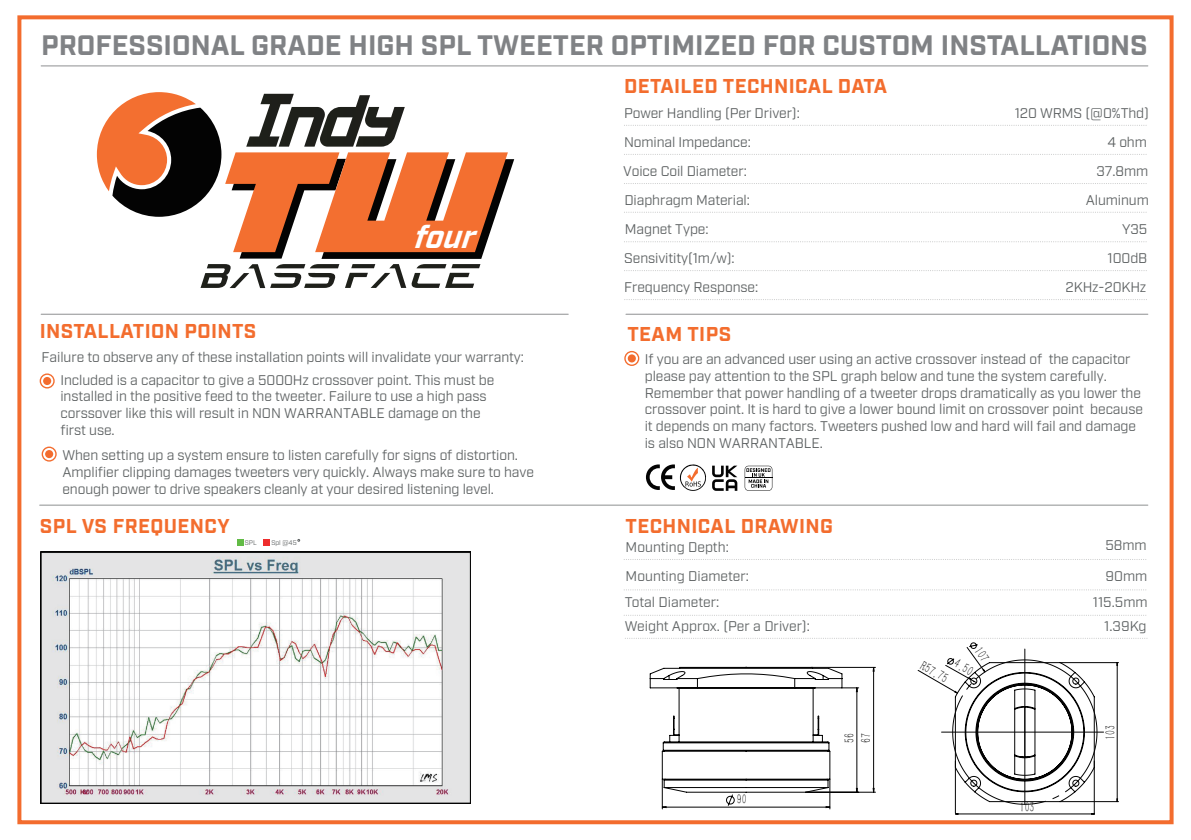
<style>
.page{position:relative;width:1191px;height:840px;background:#fff}
.page>*{position:absolute;margin:0;border:0;box-sizing:border-box;transform-origin:0 0}
.t1{font:italic 700 31.8px "Industry";color:#fff}
.t2{font:700 28px "Industry";color:#808285}
.t3{font:700 20px "Industry";letter-spacing:.02em;color:#f36d2e}
.t4{font:14px/16.8px "Industry";letter-spacing:-.005em;color:#5d6162}
.t5{font:14px/16.8px "HYSW Long Fang Song";color:#030303}
.t6{font:6.6px "Industry";color:#5d6162}
</style>
<div class="page">
<div style="left:17px;top:15px;width:1156px;height:808px;border:4px solid #f36c2e"></div>
<hr style="left:41px;top:65px;width:1106px;height:1px;background:#8e9091">
<svg style="left:624px;top:125px;width:523px;height:1px"></svg>
<svg style="left:624px;top:154px;width:523px;height:1px"></svg>
<svg style="left:624px;top:270px;width:523px;height:1px"></svg>
<svg style="left:624px;top:183px;width:523px;height:1px"></svg>
<svg style="left:624px;top:212px;width:523px;height:1px"></svg>
<svg style="left:624px;top:241px;width:523px;height:1px"></svg>
<svg style="left:624px;top:299px;width:523px;height:1px"></svg>
<hr style="left:41px;top:313px;width:527px;height:1px;background:#8e9091">
<hr style="left:626px;top:313px;width:521px;height:1px;background:#8e9091">
<svg style="left:646px;top:464px;width:60px;height:26px"></svg>
<svg style="left:712px;top:465px;width:25px;height:25px"></svg>
<svg style="left:744px;top:465px;width:28px;height:25px"></svg>
<svg style="left:40px;top:373px;width:15px;height:15px"></svg>
<svg style="left:42px;top:446px;width:15px;height:15px"></svg>
<svg style="left:624px;top:351px;width:15px;height:15px"></svg>
<hr style="left:40px;top:504px;width:1107px;height:1px;background:#8e9091">
<svg style="left:624px;top:589px;width:522px;height:1px"></svg>
<svg style="left:97px;top:92px;width:417px;height:196px"></svg>
<img style="left:41px;top:551px;width:430px;height:251px">
<svg style="left:237px;top:539px;width:6px;height:6px"></svg>
<div style="left:263px;top:539px;width:7px;height:6px;background:#ee2d2d"></div>
<svg style="left:625px;top:638px;width:522px;height:176px"></svg>
<h2 class="t2" style="left:41px;top:29px;width:1108px">PROFESSIONAL GRADE HIGH SPL TWEETER OPTIMIZED FOR CUSTOM INSTALLATIONS</h2>
<h3 class="t3" style="left:624px;top:74px;width:264px">DETAILED TECHNICAL DATA</h3>
<p class="t4" style="left:624px;top:105px;width:177px">Power Handling (Per Driver):</p>
<p class="t4" style="left:1014px;top:105px;width:136px">120 WRMS (@0%Thd)</p>
<p class="t4" style="left:624px;top:134px;width:128px">Nominal Impedance:</p>
<p class="t4" style="left:1107px;top:134px;width:41px">4 ohm</p>
<h3 class="t3" style="left:40px;top:319px;width:218px">INSTALLATION POINTS</h3>
<h1 class="t1" style="left:412px;top:217px;width:76px">four</h1>
<p class="t4" style="left:60px;top:346px;width:465px;line-height:22.6px;text-indent:-19px">Failure to observe any of these installation points will invalidate your warranty:<br>Included is a capacitor to give a 5000Hz crossover point. This must be</p>
<p class="t4" style="left:60px;top:388px;width:428px">installed in the positive feed to the tweeter. Failure to use a high pass corssover like this will result in NON WARRANTABLE damage on the first use.</p>
<p class="t4" style="left:62px;top:447px;width:473px">When setting up a system ensure to listen carefully for signs of distortion.<br>Amplifier clipping damages tweeters very quickly. Always make sure to have enough power to drive speakers cleanly at your desired listening level.</p>
<p class="t4" style="left:623px;top:163px;width:125px">Voice Coil Diameter:</p>
<p class="t4" style="left:1096px;top:163px;width:53px">37.8mm</p>
<p class="t4" style="left:624px;top:192px;width:127px">Diaphragm Material:</p>
<p class="t4" style="left:1085px;top:192px;width:65px">Aluminum</p>
<p class="t4" style="left:625px;top:221px;width:85px">Magnet Type:</p>
<p class="t4" style="left:1122px;top:221px;width:27px">Y35</p>
<p class="t4" style="left:624px;top:250px;width:112px">Sensivitity(1m/w):</p>
<p class="t4" style="left:1107px;top:250px;width:41px">100dB</p>
<p class="t4" style="left:624px;top:279px;width:135px">Frequency Response:</p>
<p class="t4" style="left:1065px;top:279px;width:82px">2KHz-20KHz</p>
<h3 class="t3" style="left:627px;top:321px;width:105px">TEAM TIPS</h3>
<p class="t4" style="left:645px;top:351px;width:500px">If you are an advanced user using an active crossover instead of the capacitor please pay attention to the SPL graph below and tune the system carefully.<br>Remember that power handling of a tweeter drops dramatically as you lower the crossover point. It is hard to give a lower bound limit on crossover point because it depends on many factors. Tweeters pushed low and hard will fail and damage is also NON WARRANTABLE.</p>
<h3 class="t3" style="left:40px;top:513px;width:191px">SPL VS FREQUENCY</h3>
<h3 class="t3" style="left:625px;top:513px;width:209px">TECHNICAL DRAWING</h3>
<p class="t4" style="left:625px;top:538px;width:105px">Mounting Depth:</p>
<p class="t4" style="left:1105px;top:536px;width:43px">58mm</p>
<p class="t4" style="left:625px;top:567px;width:125px">Mounting Diameter:</p>
<p class="t4" style="left:1105px;top:567px;width:43px">90mm</p>
<p class="t4" style="left:625px;top:593px;width:96px">Total Diameter:</p>
<p class="t4" style="left:1092px;top:593px;width:56px">115.5mm</p>
<p class="t4" style="left:625px;top:617px;width:186px">Weight Approx. (Per a Driver):</p>
<p class="t4" style="left:1104px;top:617px;width:44px">1.39Kg</p>
<p class="t6" style="left:245px;top:538px;width:14px">SPL</p>
<p class="t6" style="left:271px;top:538px;width:27px">Spl @45</p>
<p class="t5" style="left:737px;top:791px;width:11px">90</p>
<p class="t5" style="left:841px;top:742px;width:11px;rotate:-90deg">56<br>67</p>
<p class="t5" style="left:925px;top:657px;width:31px;rotate:30deg">R57.75</p>
<p class="t5" style="left:959px;top:655px;width:21px;rotate:31deg">4.50</p>
<p class="t5" style="left:1019px;top:799px;width:16px">103</p>
<p class="t5" style="left:1102px;top:739px;width:16px;rotate:-90deg">103</p>
</div>
